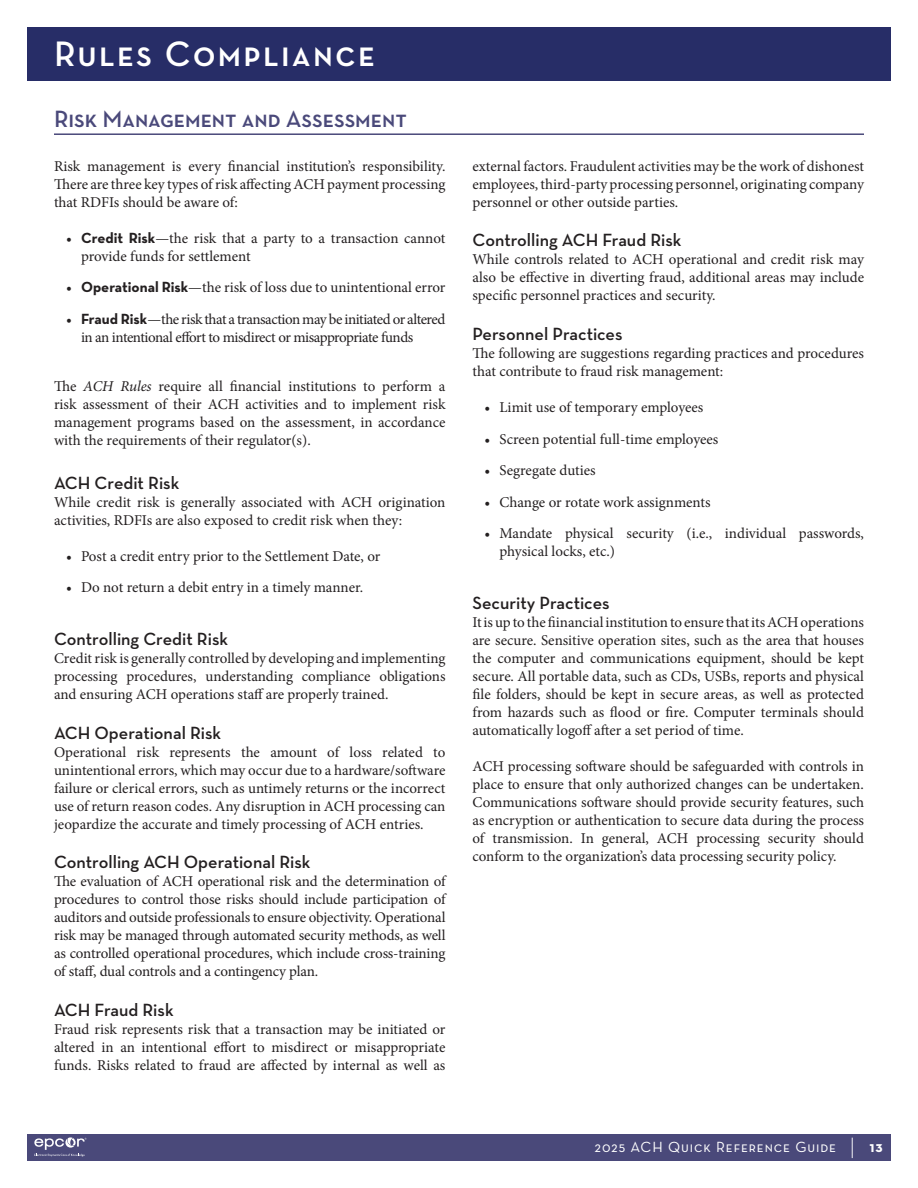
<style>
.page{position:relative;width:918px;height:1188px;background:#fff}
.page>*{position:absolute;margin:0;border:0;box-sizing:border-box;transform-origin:0 0}
.page_head_left{font:600 36px "Neutraface Text";letter-spacing:.06em;color:#fff}
.Section_Heads{font:600 24px "Neutraface Text";color:#4a497a}
.Sub_Heads__in_paragraph{font:600 18px "Neutraface Text";color:#231f20}
.Main_Body_Copy{font:15px/18px "Minion Pro";letter-spacing:-.005em;color:#231f20;text-align:justify}
.Main_Body_Copy-2{font:15px/18px "Minion Pro";letter-spacing:-.03em;color:#231f20}
.t1{font:15px "Neutraface Text";letter-spacing:.06em;color:#fff}
.s1{font-family:"Neutraface Text";font-weight:700}
.s2{font-style:italic}
.s3{font-weight:300;font-size:24px}
.s4{font-weight:700}
</style>
<div class="page">
<div style="left:27px;top:27px;width:864px;height:54px;background:#272d67"></div>
<div style="left:27px;top:1134px;width:864px;height:27px;background:#4a497a"></div>
<svg style="left:34px;top:1137px;width:53px;height:20px"></svg>
<hr style="left:54px;top:133px;width:810px;height:2px;background:#4a497a">
<p class="page_head_left" style="left:54px;top:31px;width:322px">Rules Compliance</p>
<h1 class="Section_Heads" style="left:54px;top:104px;width:354px">Risk Management and Assessment</h1>
<p class="Main_Body_Copy" style="left:54px;top:157px;width:393px">Risk management is every financial institution’s responsibility.<br>There are three key types of risk affecting ACH payment processing that RDFIs should be aware of:</p>
<p class="Main_Body_Copy" style="left:81px;top:229px;width:366px;text-indent:-15px">• <span class="s1">Credit Risk</span>—the risk that a party to a transaction cannot provide funds for settlement</p>
<p class="Main_Body_Copy" style="left:66px;top:279px;width:381px">• <span class="s1">Operational Risk</span>—the risk of loss due to unintentional error</p>
<p class="Main_Body_Copy-2" style="left:81px;top:310px;width:366px;text-indent:-15px">• <span class="s1">Fraud Risk</span>—the risk that a transaction may be initiated or altered in an intentional effort to misdirect or misappropriate funds</p>
<p class="Main_Body_Copy" style="left:54px;top:378px;width:393px">The <span class="s2">ACH Rules</span> require all financial institutions to perform a risk assessment of their ACH activities and to implement risk management programs based on the assessment, in accordance with the requirements of their regulator(s).</p>
<h3 class="Sub_Heads__in_paragraph" style="left:54px;top:471px;width:127px">ACH Credit Risk</h3>
<p class="Main_Body_Copy" style="left:54px;top:493px;width:393px">While credit risk is generally associated with ACH origination activities, RDFIs are also exposed to credit risk when they:</p>
<p class="Main_Body_Copy" style="left:66px;top:547px;width:316px">• Post a credit entry prior to the Settlement Date, or</p>
<p class="Main_Body_Copy" style="left:66px;top:578px;width:299px">• Do not return a debit entry in a timely manner.</p>
<h3 class="Sub_Heads__in_paragraph" style="left:54px;top:628px;width:176px">Controlling Credit Risk</h3>
<p class="Main_Body_Copy" style="left:54px;top:649px;width:393px">Credit risk is generally controlled by developing and implementing processing procedures, understanding compliance obligations and ensuring ACH operations staff are properly trained.</p>
<h3 class="Sub_Heads__in_paragraph" style="left:54px;top:721px;width:169px">ACH Operational Risk</h3>
<p class="Main_Body_Copy" style="left:54px;top:743px;width:393px">Operational risk represents the amount of loss related to unintentional errors, which may occur due to a hardware/software failure or clerical errors, such as untimely returns or the incorrect use of return reason codes. Any disruption in ACH processing can jeopardize the accurate and timely processing of ACH entries.</p>
<h3 class="Sub_Heads__in_paragraph" style="left:54px;top:851px;width:258px">Controlling ACH Operational Risk</h3>
<p class="Main_Body_Copy" style="left:54px;top:873px;width:393px">The evaluation of ACH operational risk and the determination of procedures to control those risks should include participation of auditors and outside professionals to ensure objectivity. Operational risk may be managed through automated security methods, as well as controlled operational procedures, which include cross-training of staff, dual controls and a contingency plan.</p>
<h3 class="Sub_Heads__in_paragraph" style="left:54px;top:999px;width:121px">ACH Fraud Risk</h3>
<p class="Main_Body_Copy" style="left:54px;top:1020px;width:393px">Fraud risk represents risk that a transaction may be initiated or altered in an intentional effort to misdirect or misappropriate funds. Risks related to fraud are affected by internal as well as</p>
<p class="Main_Body_Copy" style="left:472px;top:157px;width:393px">external factors. Fraudulent activities may be the work of dishonest employees, third-party processing personnel, originating company personnel or other outside parties.</p>
<h3 class="Sub_Heads__in_paragraph" style="left:472px;top:229px;width:210px">Controlling ACH Fraud Risk</h3>
<p class="Main_Body_Copy" style="left:472px;top:251px;width:393px">While controls related to ACH operational and credit risk may also be effective in diverting fraud, additional areas may include specific personnel practices and security.</p>
<h3 class="Sub_Heads__in_paragraph" style="left:472px;top:323px;width:152px">Personnel Practices</h3>
<p class="Main_Body_Copy" style="left:472px;top:344px;width:393px">The following are suggestions regarding practices and procedures that contribute to fraud risk management:</p>
<p class="Main_Body_Copy" style="left:484px;top:398px;width:220px">• Limit use of temporary employees</p>
<p class="Main_Body_Copy" style="left:484px;top:430px;width:235px">• Screen potential full-time employees</p>
<p class="Main_Body_Copy" style="left:484px;top:461px;width:113px">• Segregate duties</p>
<p class="Main_Body_Copy" style="left:484px;top:493px;width:228px">• Change or rotate work assignments</p>
<p class="Main_Body_Copy" style="left:500px;top:524px;width:366px;text-indent:-15px">• Mandate physical security (i.e., individual passwords, physical locks, etc.)</p>
<h3 class="Sub_Heads__in_paragraph" style="left:472px;top:592px;width:139px">Security Practices</h3>
<p class="Main_Body_Copy" style="left:472px;top:613px;width:393px">It is up to the fiinancial institution to ensure that its ACH operations are secure. Sensitive operation sites, such as the area that houses the computer and communications equipment, should be kept secure. All portable data, such as CDs, USBs, reports and physical file folders, should be kept in secure areas, as well as protected from hazards such as flood or fire. Computer terminals should automatically logoff after a set period of time.</p>
<p class="Main_Body_Copy" style="left:472px;top:757px;width:393px">ACH processing software should be safeguarded with controls in place to ensure that only authorized changes can be undertaken.<br>Communications software should provide security features, such as encryption or authentication to secure data during the process of transmission. In general, ACH processing security should conform to the organization’s data processing security policy.</p>
<p class="t1" style="left:595px;top:1138px;width:290px">2025 ACH Quick Reference Guide <span class="s3">|</span> <span class="s4">13</span></p>
</div>
